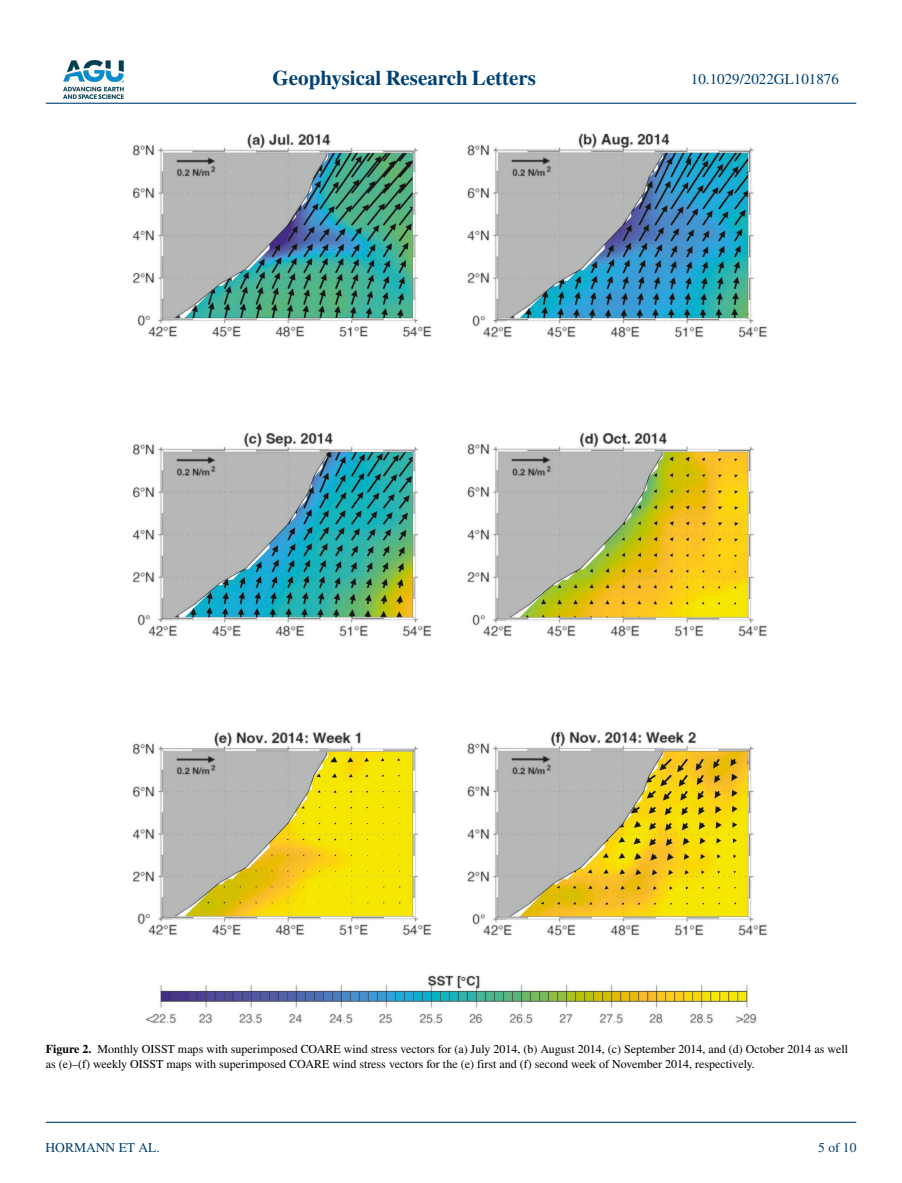
<style>
.page{position:relative;width:902px;height:1183px;background:#fff}
.page>*{position:absolute;margin:0;border:0;box-sizing:border-box;transform-origin:0 0}
.t1{font:700 21px "STIX";color:#004174}
.t2{font:15px "STIX";color:#004174}
.t3{font:13.5px "STIX";color:#004174}
.t4{font:12px/15px "STIX";color:#000}
.s1{font-weight:700}
</style>
<div class="page">
<img style="left:63px;top:60px;width:60px;height:39px">
<hr style="left:46px;top:103px;width:810px;height:1px;background:#004174">
<hr style="left:46px;top:1121px;width:810px;height:1px;background:#004174">
<img style="left:133px;top:134px;width:634px;height:890px">
<h1 class="t1" style="left:272px;top:66px;width:265px">Geophysical Research Letters</h1>
<p class="t2" style="left:691px;top:69px;width:149px">10.1029/2022GL101876</p>
<p class="t4" style="left:46px;top:1042px;width:803px"><span class="s1">Figure 2.</span> Monthly OISST maps with superimposed COARE wind stress vectors for (a) July 2014, (b) August 2014, (c) September 2014, and (d) October 2014 as well as (e)–(f) weekly OISST maps with superimposed COARE wind stress vectors for the (e) first and (f) second week of November 2014, respectively.</p>
<p class="t3" style="left:45px;top:1138px;width:116px">HORMANN ET AL.</p>
<p class="t3" style="left:818px;top:1138px;width:40px">5 of 10</p>
</div>
